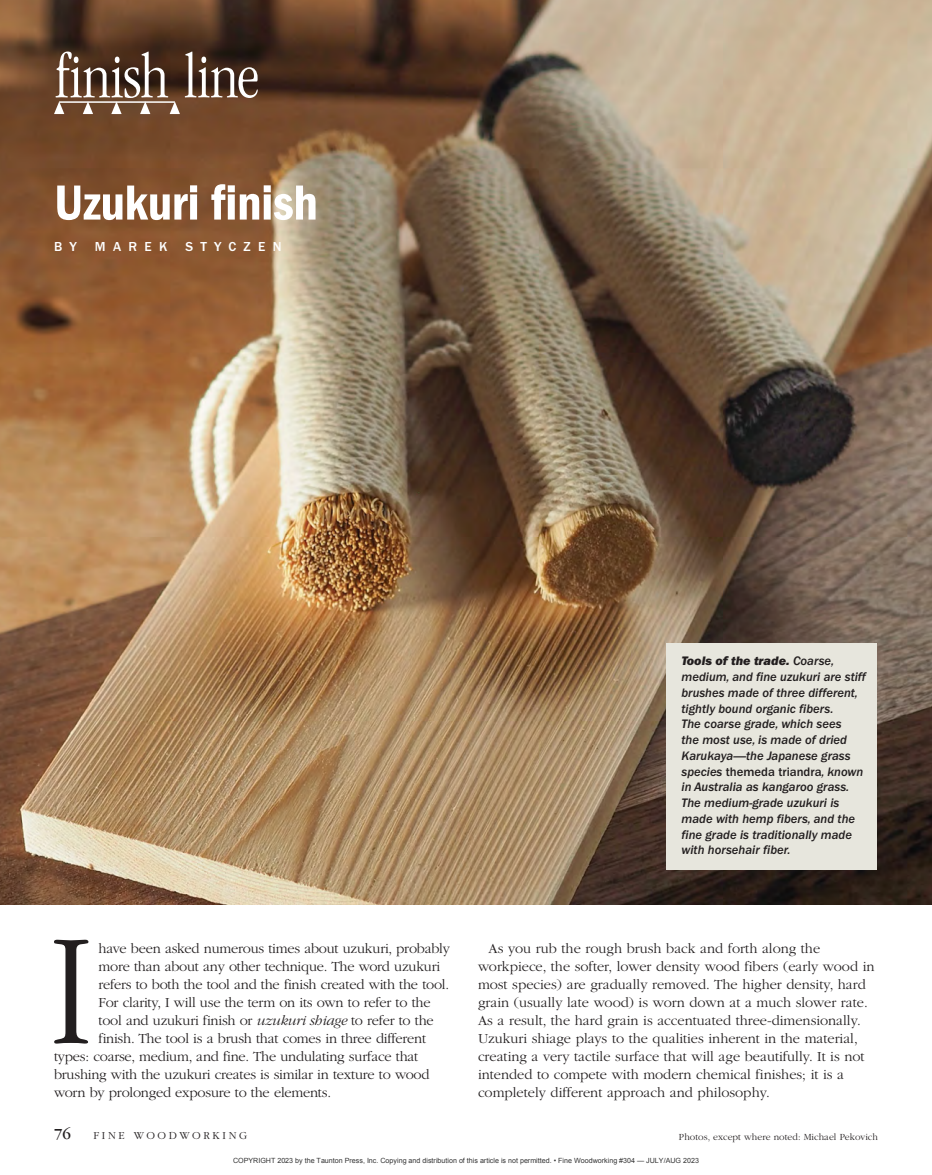
<style>
.page{position:relative;width:932px;height:1175px;background:#fff}
.page>*{position:absolute;margin:0;border:0;box-sizing:border-box;transform-origin:0 0}
.t1{font:300 condensed 163.8px "ITC Garamond Std";color:#221e1f}
.t2{font:300 condensed 64.5px "ITC Garamond Std";letter-spacing:-.015em;color:#fff}
.t3{font:51px "ITC Franklin Gothic Std Dm Cd";letter-spacing:-.005em;color:#fff}
.t4{font:16.05px "ITC Garamond Std";color:#221e1f}
.t5{font:300 14.4px/18px "ITC Garamond Std";color:#221e1f}
.t6{font:500 13.5px "ITC Franklin Gothic Std";letter-spacing:.54em;color:#fff}
.t7{font:12.75px/15.8px "ITC Franklin Gothic Std Med It";color:#221e1f}
.t8{font:300 11.1px "ITC Garamond Std";letter-spacing:.24em;color:#221e1f}
.t9{font:300 9.75px "ITC Garamond Std";letter-spacing:.005em;color:#221e1f}
.t10{font:7.2px "Arial";color:rgb(0 0 0/.8)}
.s1{font-family:"ITC Franklin Gothic Std Hvy It"}
.s2{font-family:"ITC Franklin Gothic Std";font-weight:500}
.s3{font-style:italic}
</style>
<div class="page">
<img style="left:0;top:0;width:932px;height:905px">
<svg style="left:54px;top:101px;width:10px;height:13px"></svg>
<svg style="left:83px;top:103px;width:10px;height:11px"></svg>
<svg style="left:111px;top:103px;width:11px;height:11px"></svg>
<svg style="left:140px;top:103px;width:10px;height:11px"></svg>
<svg style="left:170px;top:101px;width:10px;height:13px"></svg>
<hr style="left:59px;top:101px;width:116px;height:2px;background:#fff">
<div style="left:666px;top:643px;width:210px;height:226px;background:#e7e6dd"></div>
<p class="t2" style="left:56px;top:41px;width:205px">finish line</p>
<p class="t3" style="left:54px;top:173px;width:265px">Uzukuri finish</p>
<p class="t6" style="left:54px;top:239px;width:24px">B Y</p>
<p class="t6" style="left:95px;top:239px;width:74px">MAREK</p>
<p class="t6" style="left:185px;top:239px;width:97px">STYCZEN</p>
<p class="t7" style="left:681px;top:653px;width:186px"><span class="s1">Tools of the trade.</span> Coarse, medium, and fine uzukuri are stiff brushes made of three different, tightly bound organic fibers.<br>The coarse grade, which sees<br>the most use, is made of dried<br>Karukaya—the Japanese grass species <span class="s2">themeda triandra</span>, known in Australia as kangaroo grass.<br>The medium-grade uzukuri is made with hemp fibers, and the fine grade is traditionally made with horsehair fiber.</p>
<p class="t1" style="left:48px;top:900px;width:47px">I</p>
<p class="t5" style="left:99px;top:939px;width:353px">have been asked numerous times about uzukuri, probably</p>
<p class="t5" style="left:99px;top:957px;width:343px">more than about any other technique. The word uzukuri</p>
<p class="t5" style="left:99px;top:975px;width:352px">refers to both the tool and the finish created with the tool.</p>
<p class="t5" style="left:99px;top:993px;width:333px">For clarity, I will use the term on its own to refer to the</p>
<p class="t5" style="left:99px;top:1011px;width:337px">tool and uzukuri finish or <span class="s3">uzukuri shiage</span> to refer to the</p>
<p class="t5" style="left:99px;top:1029px;width:329px">finish. The tool is a brush that comes in three different</p>
<p class="t5" style="left:54px;top:1047px;width:366px">types: coarse, medium, and fine. The undulating surface that</p>
<p class="t5" style="left:54px;top:1065px;width:377px">brushing with the uzukuri creates is similar in texture to wood</p>
<p class="t5" style="left:54px;top:1083px;width:278px">worn by prolonged exposure to the elements.</p>
<p class="t5" style="left:478px;top:939px;width:398px;text-indent:10px">As you rub the rough brush back and forth along the workpiece, the softer, lower density wood fibers (early wood in most species) are gradually removed. The higher density, hard grain (usually late wood) is worn down at a much slower rate.<br>As a result, the hard grain is accentuated three-dimensionally.<br>Uzukuri shiage plays to the qualities inherent in the material, creating a very tactile surface that will age beautifully. It is not intended to compete with modern chemical finishes; it is a completely different approach and philosophy.</p>
<p class="t4" style="left:54px;top:1124px;width:19px">76</p>
<p class="t8" style="left:93px;top:1129px;width:155px">FINE WOODWORKING</p>
<p class="t9" style="left:679px;top:1131px;width:200px">Photos, except where noted: Michael Pekovich</p>
<p class="t10" style="left:233px;top:1155px;width:467px">COPYRIGHT 2023 by the Taunton Press, Inc. Copying and distribution of this article is not permitted. • Fine Woodworking #304 — JULY/AUG 2023</p>
</div>
